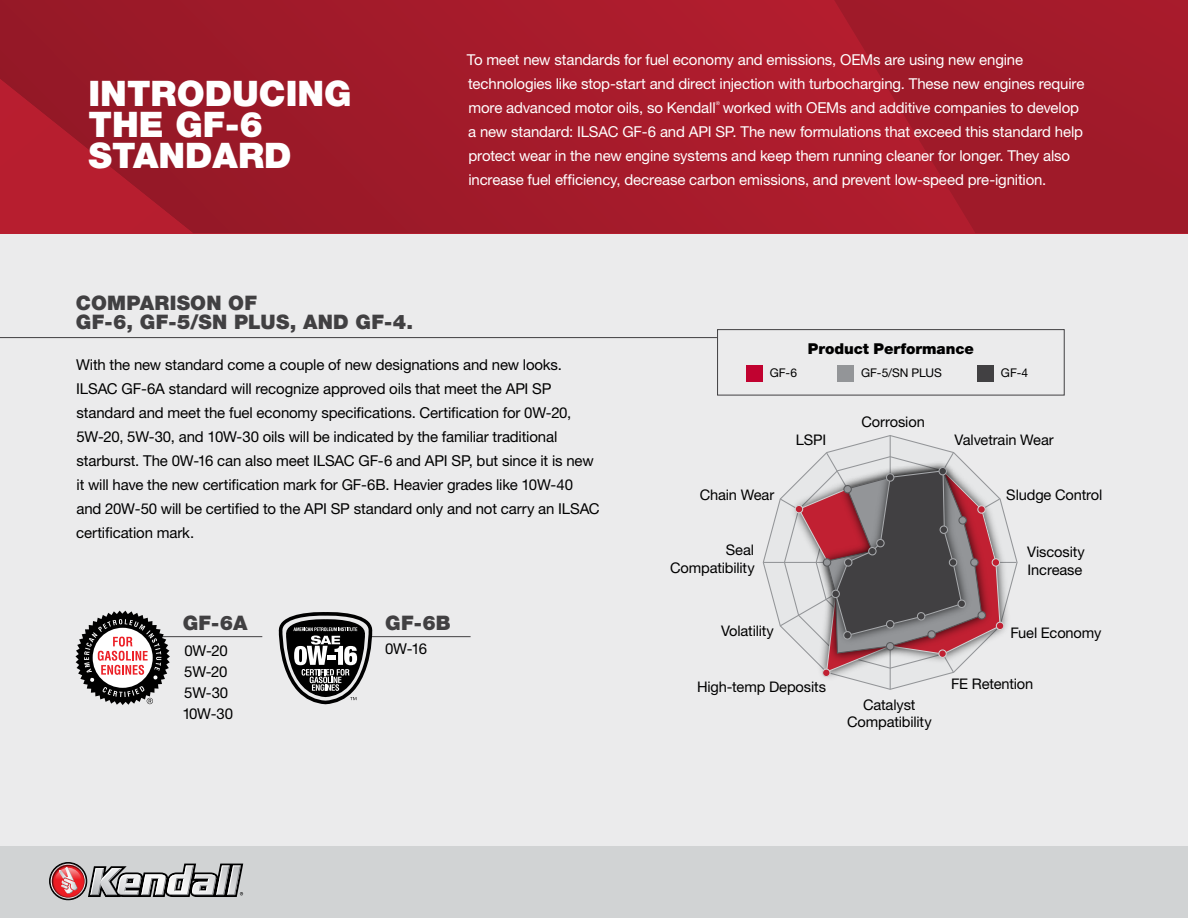
<style>
.page{position:relative;width:1188px;height:918px;background:#ebebec}
.page>*{position:absolute;margin:0;border:0;box-sizing:border-box;transform-origin:0 0}
.t1{font:900 35.25px/30.9px "Helvetica Neue LT Std";color:#fff}
.t2{font:900 20.1px/19.5px "Helvetica Neue LT Std";letter-spacing:.01em;color:#414042}
.t3{font:15px/24px "Helvetica Neue LT Std";letter-spacing:-.01em;color:#000}
.t4{font:15px/24px "Helvetica Neue LT Std";letter-spacing:-.01em;color:#fff}
.t5{font:900 15px "Helvetica Neue LT Std";letter-spacing:-.005em;color:#000}
.t6{font:14.7px/18.1px "Helvetica Neue LT Std";letter-spacing:-.01em;color:#000;text-align:center}
.t7{font:12px "Helvetica Neue LT Std";color:#000}
.t8{font:5.25px "Helvetica Neue LT Std";color:#fff}
</style>
<div class="page">
<svg style="left:0;top:0;width:1188px;height:233px;background:#a31a2a"></svg>
<div style="left:0;top:846px;width:1188px;height:72px;background:#d1d3d4"></div>
<svg style="left:50px;top:863px;width:37px;height:37px"></svg>
<div style="left:49px;top:862px;width:38px;height:38px;border:1px solid #000;border-radius:50%"></div>
<svg style="left:51px;top:864px;width:35px;height:35px"></svg>
<svg style="left:52px;top:865px;width:33px;height:33px"></svg>
<svg style="left:55px;top:867px;width:26px;height:27px"></svg>
<svg style="left:88px;top:864px;width:155px;height:33px"></svg>
<hr style="left:0;top:337px;width:717px;height:1px;background:#414042">
<svg style="left:763px;top:435px;width:254px;height:255px"></svg>
<hr style="left:890px;top:436px;width:1px;height:123px;background:#939598">
<hr style="left:890px;top:567px;width:1px;height:122px;background:#939598">
<hr style="left:763px;top:562px;width:123px;height:1px;background:#939598">
<hr style="left:894px;top:562px;width:122px;height:1px;background:#939598">
<img style="left:785px;top:457px;width:228px;height:229px">
<svg style="left:779px;top:451px;width:223px;height:223px"></svg>
<svg style="left:978px;top:506px;width:7px;height:7px"></svg>
<div style="left:977px;top:505px;width:9px;height:9px;border:1px solid #d1d3d4;border-radius:50%"></div>
<div style="left:992px;top:559px;width:8px;height:7px;background:#c12032;border-radius:50%"></div>
<div style="left:992px;top:558px;width:8px;height:9px;border:1px solid #d1d3d4;border-radius:50%"></div>
<div style="left:996px;top:622px;width:8px;height:8px;background:#c12032;border-radius:50%"></div>
<div style="left:996px;top:622px;width:8px;height:8px;border:1px solid #d1d3d4;border-radius:50%"></div>
<div style="left:939px;top:650px;width:7px;height:7px;background:#c12032;border-radius:50%"></div>
<div style="left:938px;top:649px;width:9px;height:9px;border:1px solid #d1d3d4;border-radius:50%"></div>
<div style="left:886px;top:643px;width:8px;height:7px;background:#939598;border-radius:50%"></div>
<div style="left:886px;top:642px;width:8px;height:9px;border:1px solid #58595b;border-radius:50%"></div>
<div style="left:928px;top:631px;width:7px;height:7px;background:#939598;border-radius:50%"></div>
<div style="left:927px;top:630px;width:9px;height:9px;border:1px solid #58595b;border-radius:50%"></div>
<div style="left:978px;top:612px;width:7px;height:7px;background:#939598;border-radius:50%"></div>
<div style="left:978px;top:611px;width:8px;height:9px;border:1px solid #58595b;border-radius:50%"></div>
<div style="left:823px;top:669px;width:7px;height:8px;background:#c12032;border-radius:50%"></div>
<div style="left:822px;top:669px;width:9px;height:8px;border:1px solid #d1d3d4;border-radius:50%"></div>
<div style="left:832px;top:590px;width:7px;height:8px;background:#414042;border-radius:50%"></div>
<div style="left:831px;top:590px;width:9px;height:8px;border:1px solid #a7a9ac;border-radius:50%"></div>
<div style="left:844px;top:632px;width:7px;height:7px;background:#414042;border-radius:50%"></div>
<div style="left:843px;top:631px;width:9px;height:9px;border:1px solid #a7a9ac;border-radius:50%"></div>
<div style="left:886px;top:621px;width:8px;height:7px;background:#414042;border-radius:50%"></div>
<div style="left:886px;top:620px;width:8px;height:9px;border:1px solid #a7a9ac;border-radius:50%"></div>
<div style="left:917px;top:613px;width:8px;height:7px;background:#414042;border-radius:50%"></div>
<div style="left:917px;top:612px;width:8px;height:9px;border:1px solid #a7a9ac;border-radius:50%"></div>
<div style="left:958px;top:600px;width:7px;height:7px;background:#414042;border-radius:50%"></div>
<div style="left:957px;top:600px;width:9px;height:8px;border:1px solid #a7a9ac;border-radius:50%"></div>
<div style="left:940px;top:526px;width:8px;height:7px;background:#414042;border-radius:50%"></div>
<div style="left:940px;top:525px;width:8px;height:9px;border:1px solid #a7a9ac;border-radius:50%"></div>
<div style="left:949px;top:559px;width:8px;height:7px;background:#414042;border-radius:50%"></div>
<div style="left:949px;top:558px;width:8px;height:9px;border:1px solid #a7a9ac;border-radius:50%"></div>
<div style="left:823px;top:559px;width:8px;height:7px;background:#939598;border-radius:50%"></div>
<div style="left:823px;top:558px;width:8px;height:9px;border:1px solid #58595b;border-radius:50%"></div>
<div style="left:795px;top:505px;width:8px;height:8px;background:#c12032;border-radius:50%"></div>
<div style="left:795px;top:505px;width:8px;height:8px;border:1px solid #d1d3d4;border-radius:50%"></div>
<div style="left:844px;top:486px;width:7px;height:7px;background:#939598;border-radius:50%"></div>
<div style="left:843px;top:485px;width:9px;height:8px;border:1px solid #58595b;border-radius:50%"></div>
<div style="left:959px;top:517px;width:7px;height:7px;background:#939598;border-radius:50%"></div>
<div style="left:958px;top:516px;width:9px;height:9px;border:1px solid #58595b;border-radius:50%"></div>
<div style="left:971px;top:559px;width:7px;height:7px;background:#939598;border-radius:50%"></div>
<div style="left:970px;top:558px;width:9px;height:9px;border:1px solid #58595b;border-radius:50%"></div>
<div style="left:886px;top:474px;width:8px;height:7px;background:#414042;border-radius:50%"></div>
<div style="left:886px;top:473px;width:8px;height:9px;border:1px solid #a7a9ac;border-radius:50%"></div>
<div style="left:877px;top:539px;width:7px;height:8px;background:#414042;border-radius:50%"></div>
<div style="left:876px;top:539px;width:9px;height:8px;border:1px solid #a7a9ac;border-radius:50%"></div>
<div style="left:869px;top:547px;width:7px;height:8px;background:#414042;border-radius:50%"></div>
<div style="left:868px;top:547px;width:9px;height:8px;border:1px solid #a7a9ac;border-radius:50%"></div>
<div style="left:845px;top:559px;width:7px;height:7px;background:#414042;border-radius:50%"></div>
<div style="left:844px;top:558px;width:8px;height:9px;border:1px solid #a7a9ac;border-radius:50%"></div>
<div style="left:939px;top:467px;width:7px;height:8px;background:#414042;border-radius:50%"></div>
<div style="left:939px;top:467px;width:8px;height:8px;border:1px solid #a7a9ac;border-radius:50%"></div>
<div style="left:717px;top:329px;width:348px;height:66px;border:1px solid #414042"></div>
<div style="left:747px;top:365px;width:16px;height:16px;background:#c10230"></div>
<div style="left:837px;top:365px;width:17px;height:16px;background:#939598"></div>
<div style="left:977px;top:365px;width:16px;height:16px;background:#414042"></div>
<hr style="left:154px;top:636px;width:108px;height:1px;background:#414042">
<hr style="left:370px;top:636px;width:101px;height:1px;background:#414042">
<svg style="left:75px;top:611px;width:95px;height:94px"></svg>
<svg style="left:279px;top:612px;width:94px;height:92px"></svg>
<h1 class="t1" style="left:89px;top:78px;width:265px">INTRODUCING<br>THE GF-6<br>STANDARD</h1>
<h2 class="t2" style="left:76px;top:293px;width:339px">COMPARISON OF<br>GF-6, GF-5/SN PLUS, AND GF-4.</h2>
<p class="t4" style="left:467px;top:47px;width:619px">To meet new standards for fuel economy and emissions, OEMs are using new engine technologies like stop-start and direct injection with turbocharging. These new engines require more advanced motor oils, so Kendall</p>
<p class="t8" style="left:716px;top:100px;width:6px">®</p>
<p class="t4" style="left:468px;top:95px;width:616px;text-indent:255px">worked with OEMs and additive companies to develop a new standard: ILSAC GF-6 and API SP. The new formulations that exceed this standard help protect wear in the new engine systems and keep them running cleaner for longer. They also increase fuel efficiency, decrease carbon emissions, and prevent low-speed pre-ignition.</p>
<p class="t5" style="left:808px;top:340px;width:167px">Product Performance</p>
<p class="t3" style="left:76px;top:353px;width:525px">With the new standard come a couple of new designations and new looks.<br>ILSAC GF-6A standard will recognize approved oils that meet the API SP standard and meet the fuel economy specifications. Certification for 0W-20, 5W-20, 5W-30, and 10W-30 oils will be indicated by the familiar traditional starburst. The 0W-16 can also meet ILSAC GF-6 and API SP, but since it is new it will have the new certification mark for GF-6B. Heavier grades like 10W-40 and 20W-50 will be certified to the API SP standard only and not carry an ILSAC certification mark.</p>
<h2 class="t2" style="left:183px;top:613px;width:66px">GF-6A</h2>
<h2 class="t2" style="left:385px;top:613px;width:67px">GF-6B</h2>
<p class="t3" style="left:182px;top:640px;width:52px;line-height:21px">0W-20<br>5W-20<br>5W-30<br>10W-30</p>
<p class="t3" style="left:385px;top:637px;width:43px">0W-16</p>
<p class="t7" style="left:770px;top:366px;width:29px">GF-6</p>
<p class="t7" style="left:861px;top:366px;width:82px">GF-5/SN PLUS</p>
<p class="t7" style="left:1001px;top:366px;width:29px">GF-4</p>
<p class="t6" style="left:861px;top:412px;width:65px">Corrosion</p>
<p class="t6" style="left:796px;top:431px;width:32px">LSPI</p>
<p class="t6" style="left:955px;top:431px;width:101px">Valvetrain Wear</p>
<p class="t6" style="left:700px;top:485px;width:76px">Chain Wear</p>
<p class="t6" style="left:1006px;top:485px;width:98px">Sludge Control</p>
<p class="t6" style="left:670px;top:540px;width:86px;text-align:right">Seal<br>Compatibility</p>
<p class="t6" style="left:1027px;top:543px;width:59px;text-align:left">Viscosity<br>Increase</p>
<p class="t6" style="left:721px;top:622px;width:54px">Volatility</p>
<p class="t6" style="left:1010px;top:624px;width:93px">Fuel Economy</p>
<p class="t6" style="left:697px;top:678px;width:130px">High-temp Deposits</p>
<p class="t6" style="left:951px;top:675px;width:84px">FE Retention</p>
<p class="t6" style="left:847px;top:697px;width:86px;line-height:16.5px">Catalyst<br>Compatibility</p>
</div>
